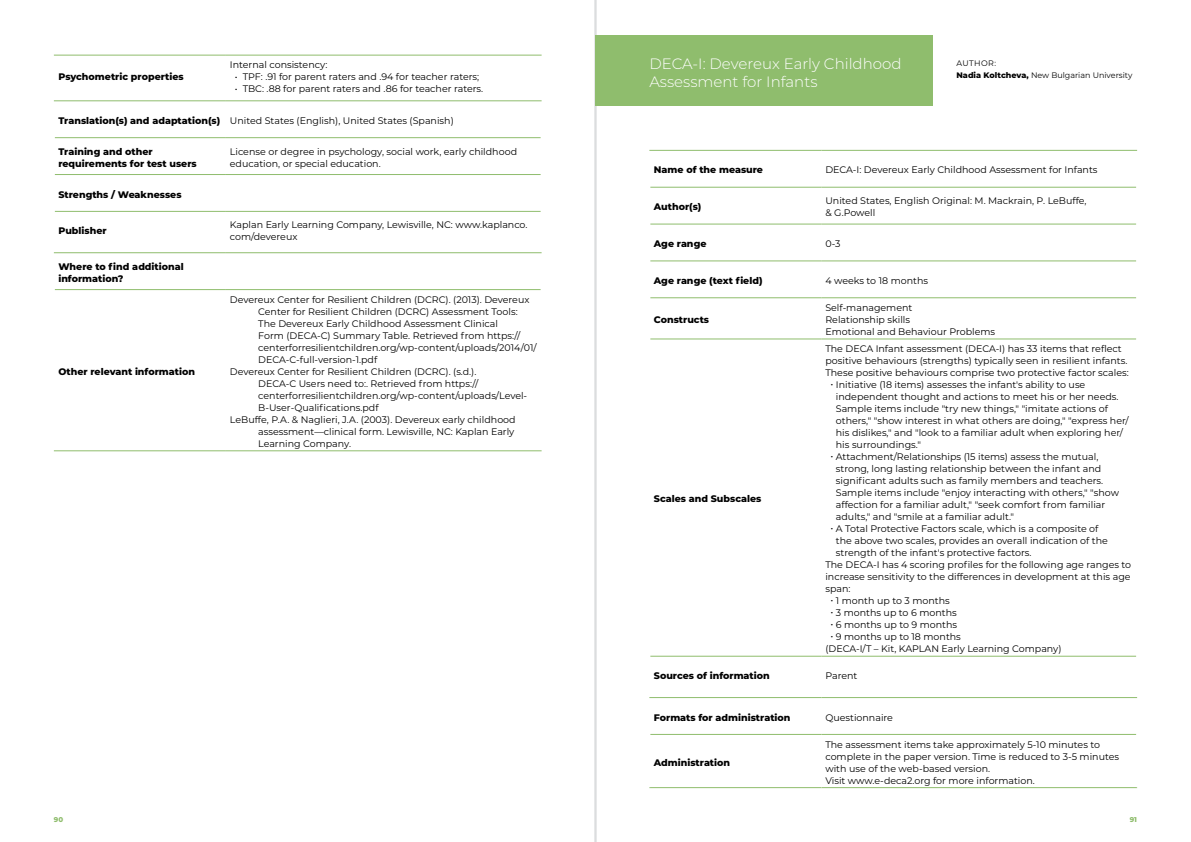
<style>
.page{position:relative;width:1191px;height:842px;background:#fff}
.page>*{position:absolute;margin:0;border:0;box-sizing:border-box;transform-origin:0 0}
.t1{font:300 15px/18px "Montserrat";color:#fff}
.t2{font:9.5px/12px "Montserrat";color:#000}
.t3{font:800 9.5px/12px "Montserrat";color:#000}
.t4{font:8px/12px "Montserrat";color:#000}
.t5{font:800 7px "Montserrat";color:#8fbd6d}
.s1{font-weight:800}
</style>
<div class="page">
<hr style="left:594px;top:0;width:1px;height:842px;background:#d1d3d4">
<hr style="left:595px;top:0;width:1px;height:842px;background:#d1d3d4">
<hr style="left:54px;top:55px;width:172px;height:1px;background:#8fbd6d">
<hr style="left:226px;top:55px;width:315px;height:1px;background:#8fbd6d">
<hr style="left:54px;top:100px;width:172px;height:1px;background:#8fbd6d">
<hr style="left:226px;top:100px;width:315px;height:1px;background:#8fbd6d">
<hr style="left:55px;top:137px;width:171px;height:1px;background:#8fbd6d">
<hr style="left:226px;top:137px;width:314px;height:1px;background:#8fbd6d">
<hr style="left:55px;top:174px;width:171px;height:1px;background:#8fbd6d">
<hr style="left:226px;top:174px;width:314px;height:1px;background:#8fbd6d">
<hr style="left:55px;top:211px;width:171px;height:1px;background:#8fbd6d">
<hr style="left:226px;top:211px;width:314px;height:1px;background:#8fbd6d">
<hr style="left:54px;top:252px;width:172px;height:1px;background:#8fbd6d">
<hr style="left:226px;top:252px;width:315px;height:1px;background:#8fbd6d">
<hr style="left:55px;top:289px;width:171px;height:1px;background:#8fbd6d">
<hr style="left:226px;top:289px;width:314px;height:1px;background:#8fbd6d">
<hr style="left:54px;top:450px;width:172px;height:1px;background:#8fbd6d">
<hr style="left:226px;top:450px;width:315px;height:1px;background:#8fbd6d">
<div style="left:595px;top:35px;width:338px;height:71px;background:#8fbd6d"></div>
<hr style="left:649px;top:150px;width:172px;height:1px;background:#8fbd6d">
<hr style="left:821px;top:150px;width:316px;height:1px;background:#8fbd6d">
<hr style="left:650px;top:187px;width:171px;height:1px;background:#8fbd6d">
<hr style="left:821px;top:187px;width:315px;height:1px;background:#8fbd6d">
<hr style="left:650px;top:224px;width:171px;height:1px;background:#8fbd6d">
<hr style="left:821px;top:224px;width:315px;height:1px;background:#8fbd6d">
<hr style="left:650px;top:260px;width:171px;height:1px;background:#8fbd6d">
<hr style="left:821px;top:260px;width:315px;height:1px;background:#8fbd6d">
<hr style="left:650px;top:297px;width:171px;height:1px;background:#8fbd6d">
<hr style="left:821px;top:297px;width:315px;height:1px;background:#8fbd6d">
<hr style="left:650px;top:338px;width:171px;height:1px;background:#8fbd6d">
<hr style="left:821px;top:338px;width:315px;height:1px;background:#8fbd6d">
<hr style="left:650px;top:656px;width:171px;height:1px;background:#8fbd6d">
<hr style="left:821px;top:656px;width:315px;height:1px;background:#8fbd6d">
<hr style="left:649px;top:787px;width:172px;height:1px;background:#8fbd6d">
<hr style="left:821px;top:787px;width:316px;height:1px;background:#8fbd6d">
<hr style="left:649px;top:697px;width:172px;height:1px;background:#8fbd6d">
<hr style="left:821px;top:697px;width:316px;height:1px;background:#8fbd6d">
<hr style="left:650px;top:734px;width:171px;height:1px;background:#8fbd6d">
<hr style="left:821px;top:734px;width:315px;height:1px;background:#8fbd6d">
<p class="t2" style="left:230px;top:59px;width:99px">Internal consistency:</p>
<p class="t2" style="left:235px;top:71px;width:246px">• TPF: .91 for parent raters and .94 for teacher raters;</p>
<p class="t2" style="left:235px;top:83px;width:250px">• TBC: .88 for parent raters and .86 for teacher raters.</p>
<p class="t2" style="left:58px;top:114px;width:397px"><span class="s1">Translation(s) and adaptation(s)</span> United States (English), United States (Spanish)</p>
<p class="t3" style="left:58px;top:145px;width:140px">Training and other requirements for test users</p>
<p class="t2" style="left:230px;top:145px;width:289px">License or degree in psychology, social work, early childhood education, or special education.</p>
<p class="t3" style="left:58px;top:188px;width:125px">Strengths / Weaknesses</p>
<p class="t3" style="left:58px;top:224px;width:50px">Publisher</p>
<p class="t2" style="left:230px;top:219px;width:299px">Kaplan Early Learning Company, Lewisville, NC: www.kaplanco. com/devereux</p>
<p class="t3" style="left:58px;top:260px;width:127px">Where to find additional information?</p>
<p class="t3" style="left:58px;top:70px;width:127px">Psychometric properties</p>
<p class="t3" style="left:58px;top:365px;width:138px">Other relevant information</p>
<p class="t2" style="left:230px;top:293px;width:301px">Devereux Center for Resilient Children (DCRC). (2013). Devereux</p>
<p class="t2" style="left:258px;top:305px;width:261px">Center for Resilient Children (DCRC) Assessment Tools:</p>
<p class="t2" style="left:258px;top:317px;width:241px">The Devereux Early Childhood Assessment Clinical</p>
<p class="t2" style="left:258px;top:329px;width:264px">Form (DECA-C) Summary Table. Retrieved from https://</p>
<p class="t2" style="left:258px;top:341px;width:280px">centerforresilientchildren.org/wp-content/uploads/2014/01/</p>
<p class="t2" style="left:258px;top:353px;width:120px">DECA-C-full-version-1.pdf</p>
<p class="t2" style="left:230px;top:365px;width:248px">Devereux Center for Resilient Children (DCRC). (s.d.).</p>
<p class="t2" style="left:258px;top:377px;width:221px">DECA-C Users need to:. Retrieved from https://</p>
<p class="t2" style="left:258px;top:389px;width:270px">centerforresilientchildren.org/wp-content/uploads/Level-</p>
<p class="t2" style="left:258px;top:401px;width:122px">B-User-Qualifications.pdf</p>
<p class="t2" style="left:230px;top:413px;width:287px">LeBuffe, P.A. &amp; Naglieri, J.A. (2003). Devereux early childhood</p>
<p class="t2" style="left:258px;top:425px;width:258px">assessment—clinical form. Lewisville, NC: Kaplan Early</p>
<p class="t2" style="left:258px;top:437px;width:94px">Learning Company.</p>
<h1 class="t1" style="left:649px;top:54px;width:254px">DECA-I: Devereux Early Childhood<br>Assessment for Infants</h1>
<p class="t4" style="left:956px;top:57px;width:177px">AUTHOR:<br><span class="s1">Nadia Koltcheva,</span> New Bulgarian University</p>
<p class="t3" style="left:654px;top:163px;width:111px">Name of the measure</p>
<p class="t2" style="left:825px;top:164px;width:274px">DECA-I: Devereux Early Childhood Assessment for Infants</p>
<p class="t3" style="left:654px;top:200px;width:49px">Author(s)</p>
<p class="t2" style="left:825px;top:195px;width:263px">United States, English Original: M. Mackrain, P. LeBuffe, &amp; G.Powell</p>
<p class="t3" style="left:654px;top:237px;width:54px">Age range</p>
<p class="t2" style="left:825px;top:237px;width:17px">0-3</p>
<p class="t3" style="left:654px;top:274px;width:110px">Age range (text field)</p>
<p class="t2" style="left:825px;top:274px;width:104px">4 weeks to 18 months</p>
<p class="t3" style="left:654px;top:313px;width:57px">Constructs</p>
<p class="t2" style="left:825px;top:301px;width:171px">Self-management<br>Relationship skills<br>Emotional and Behaviour Problems</p>
<p class="t3" style="left:654px;top:492px;width:109px">Scales and Subscales</p>
<p class="t2" style="left:825px;top:342px;width:305px">The DECA Infant assessment (DECA-I) has 33 items that reflect positive behaviours (strengths) typically seen in resilient infants.<br>These positive behaviours comprise two protective factor scales:</p>
<p class="t2" style="left:836px;top:378px;width:294px;text-indent:-5px">• Initiative (18 items) assesses the infant's ability to use independent thought and actions to meet his or her needs.<br>Sample items include "try new things," "imitate actions of others," "show interest in what others are doing," "express her/ his dislikes," and "look to a familiar adult when exploring her/ his surroundings."</p>
<p class="t2" style="left:836px;top:450px;width:285px;text-indent:-5px">• Attachment/Relationships (15 items) assess the mutual, strong, long lasting relationship between the infant and significant adults such as family members and teachers.<br>Sample items include "enjoy interacting with others," "show affection for a familiar adult," "seek comfort from familiar adults," and "smile at a familiar adult."</p>
<p class="t2" style="left:830px;top:522px;width:269px">• A Total Protective Factors scale, which is a composite of</p>
<p class="t2" style="left:836px;top:534px;width:274px">the above two scales, provides an overall indication of the</p>
<p class="t2" style="left:836px;top:546px;width:197px">strength of the infant's protective factors.</p>
<p class="t2" style="left:825px;top:558px;width:307px">The DECA-I has 4 scoring profiles for the following age ranges to</p>
<p class="t2" style="left:825px;top:570px;width:307px">increase sensitivity to the differences in development at this age</p>
<p class="t2" style="left:825px;top:582px;width:27px">span:</p>
<p class="t2" style="left:830px;top:594px;width:121px">• 1 month up to 3 months</p>
<p class="t2" style="left:830px;top:606px;width:128px">• 3 months up to 6 months</p>
<p class="t2" style="left:830px;top:618px;width:128px">• 6 months up to 9 months</p>
<p class="t2" style="left:825px;top:630px;width:238px;text-indent:5px">• 9 months up to 18 months<br>(DECA-I/T – Kit, KAPLAN Early Learning Company)</p>
<p class="t3" style="left:654px;top:669px;width:117px">Sources of information</p>
<p class="t2" style="left:825px;top:669px;width:33px">Parent</p>
<p class="t3" style="left:654px;top:711px;width:138px">Formats for administration</p>
<p class="t2" style="left:825px;top:711px;width:69px">Questionnaire</p>
<p class="t3" style="left:654px;top:756px;width:78px">Administration</p>
<p class="t2" style="left:825px;top:738px;width:295px">The assessment items take approximately 5-10 minutes to complete in the paper version. Time is reduced to 3-5 minutes with use of the web-based version.<br>Visit www.e-deca2.org for more information.</p>
<p class="t5" style="left:54px;top:814px;width:11px">90</p>
<p class="t5" style="left:1129px;top:814px;width:9px">91</p>
</div>
